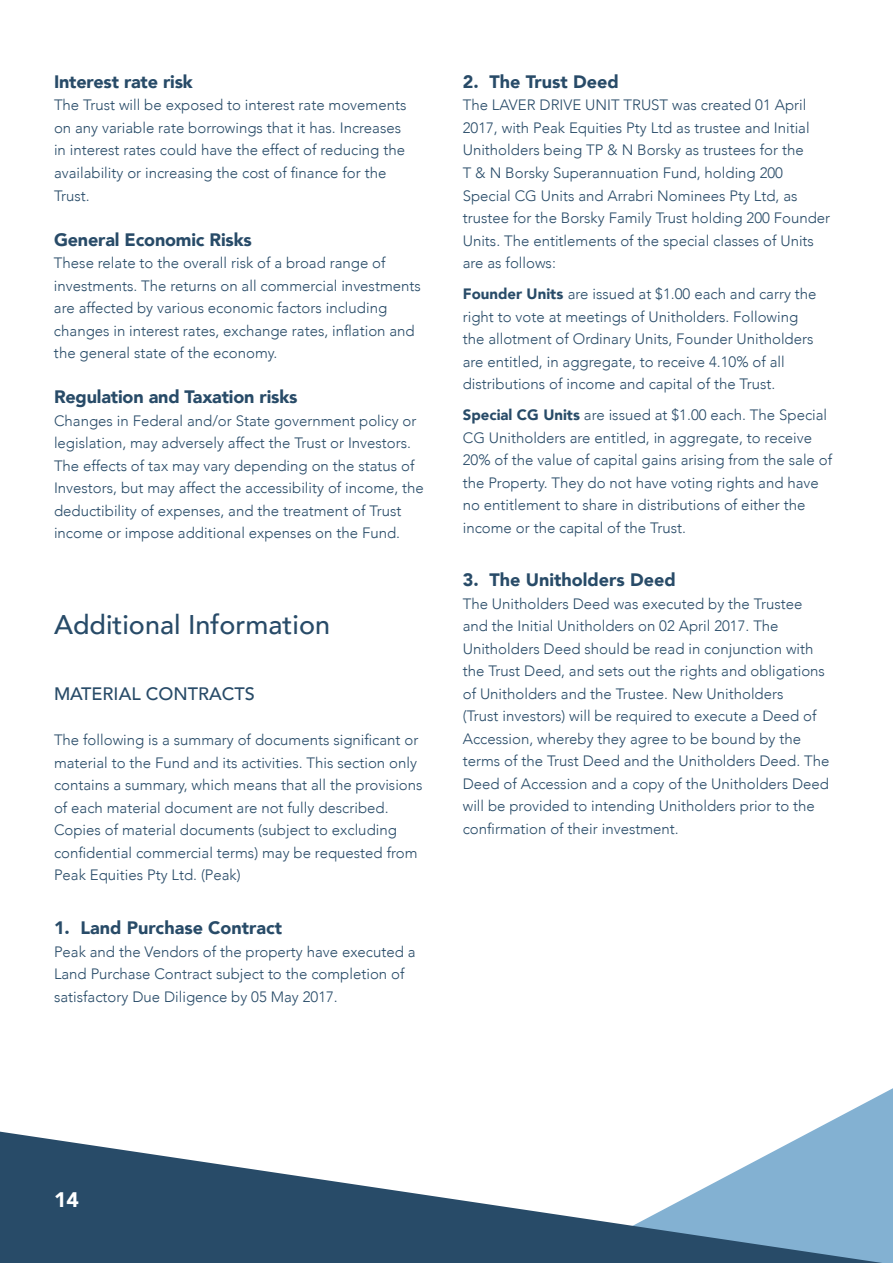
<style>
.page{position:relative;width:893px;height:1263px;background:#fff}
.page>*{position:absolute;margin:0;border:0;box-sizing:border-box;transform-origin:0 0}
.t1{font:500 27px "Avenir";color:#284b68}
.t2{font:900 21px "Avenir";color:#fff}
.t3{font:900 18px "Avenir";letter-spacing:-.01em;color:#284b68}
.t4{font:500 18px "Avenir";color:#284b68}
.t5{font:300 15px/22.5px "Avenir";color:#284b68}
.s1{font-weight:900}
</style>
<div class="page">
<svg style="left:818px;top:1088px;width:75px;height:40px"></svg>
<svg style="left:0;top:1128px;width:893px;height:135px"></svg>
<p class="t3" style="left:54px;top:66px;width:140px">Interest rate risk</p>
<p class="t5" style="left:54px;top:94px;width:354px">The Trust will be exposed to interest rate movements on any variable rate borrowings that it has. Increases in interest rates could have the effect of reducing the availability or increasing the cost of finance for the Trust.</p>
<p class="t3" style="left:54px;top:224px;width:199px">General Economic Risks</p>
<p class="t5" style="left:54px;top:252px;width:368px">These relate to the overall risk of a broad range of investments. The returns on all commercial investments are affected by various economic factors including changes in interest rates, exchange rates, inflation and the general state of the economy.</p>
<p class="t3" style="left:54px;top:381px;width:245px">Regulation and Taxation risks</p>
<p class="t5" style="left:54px;top:409px;width:371px">Changes in Federal and/or State government policy or legislation, may adversely affect the Trust or Investors.<br>The effects of tax may vary depending on the status of Investors, but may affect the accessibility of income, the deductibility of expenses, and the treatment of Trust income or impose additional expenses on the Fund.</p>
<h1 class="t1" style="left:54px;top:601px;width:278px">Additional Information</h1>
<p class="t4" style="left:54px;top:679px;width:202px">MATERIAL CONTRACTS</p>
<p class="t5" style="left:54px;top:729px;width:370px">The following is a summary of documents significant or material to the Fund and its activities. This section only contains a summary, which means that all the provisions of each material document are not fully described.<br>Copies of material documents (subject to excluding confidential commercial terms) may be requested from Peak Equities Pty Ltd. (Peak)</p>
<p class="t3" style="left:54px;top:912px;width:230px">1. Land Purchase Contract</p>
<p class="t5" style="left:54px;top:940px;width:363px">Peak and the Vendors of the property have executed a<br>Land Purchase Contract subject to the completion of satisfactory Due Diligence by 05 May 2017.</p>
<p class="t3" style="left:463px;top:66px;width:157px">2. The Trust Deed</p>
<p class="t5" style="left:463px;top:94px;width:369px">The LAVER DRIVE UNIT TRUST was created 01 April 2017, with Peak Equities Pty Ltd as trustee and Initial Unitholders being TP &amp; N Borsky as trustees for the<br>T &amp; N Borsky Superannuation Fund, holding 200<br>Special CG Units and Arrabri Nominees Pty Ltd, as trustee for the Borsky Family Trust holding 200 Founder Units. The entitlements of the special classes of Units are as follows:</p>
<p class="t5" style="left:463px;top:283px;width:355px"><span class="s1">Founder Units</span> are issued at $1.00 each and carry the right to vote at meetings of Unitholders. Following the allotment of Ordinary Units, Founder Unitholders are entitled, in aggregate, to receive 4.10% of all distributions of income and capital of the Trust.</p>
<p class="t5" style="left:463px;top:404px;width:371px"><span class="s1">Special CG Units</span> are issued at $1.00 each. The Special CG Unitholders are entitled, in aggregate, to receive 20% of the value of capital gains arising from the sale of the Property. They do not have voting rights and have no entitlement to share in distributions of either the income or the capital of the Trust.</p>
<p class="t3" style="left:463px;top:564px;width:214px">3. The Unitholders Deed</p>
<p class="t5" style="left:463px;top:592px;width:368px">The Unitholders Deed was executed by the Trustee and the Initial Unitholders on 02 April 2017. The Unitholders Deed should be read in conjunction with the Trust Deed, and sets out the rights and obligations of Unitholders and the Trustee. New Unitholders<br>(Trust investors) will be required to execute a Deed of Accession, whereby they agree to be bound by the terms of the Trust Deed and the Unitholders Deed. The Deed of Accession and a copy of the Unitholders Deed will be provided to intending Unitholders prior to the confirmation of their investment.</p>
<h2 class="t2" style="left:54px;top:1182px;width:26px">14</h2>
</div>
